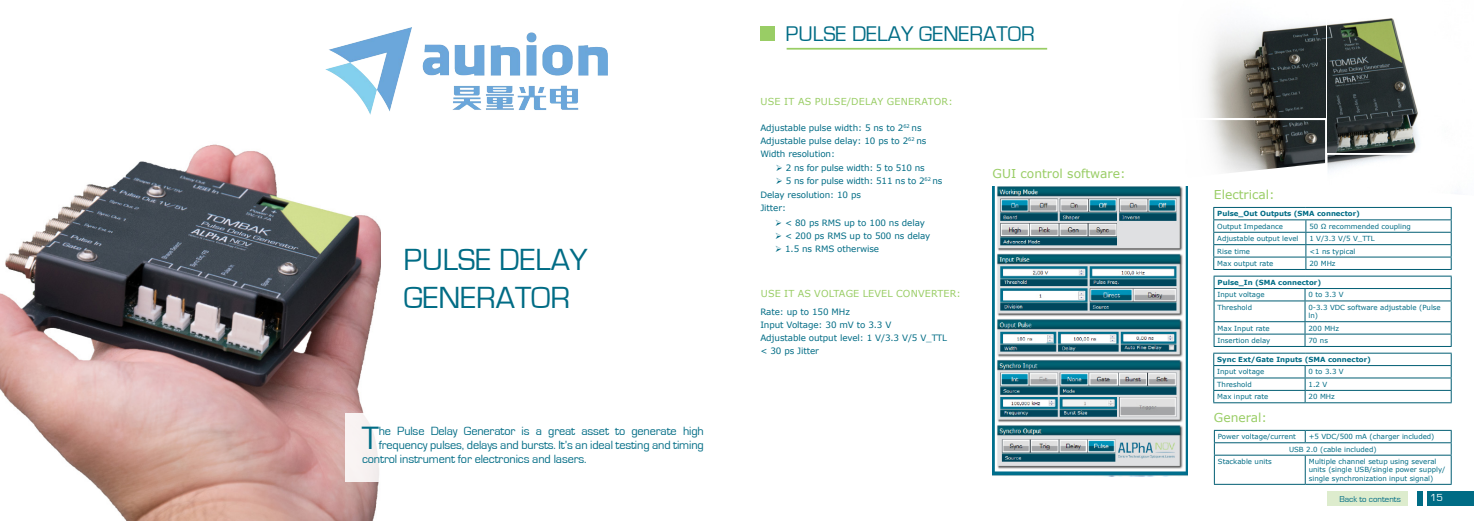
<style>
.page{position:relative;width:1474px;height:521px;background:#fff}
.page>*{position:absolute;margin:0;border:0;box-sizing:border-box;transform-origin:0 0}
.t1{font:33.25px "Eurostile";color:#006c85}
.t2{font:31.5px/37.8px "Eurostile";color:#006c85}
.t3{font:21.88px "Eurostile";color:#006c85}
.t4{font:12.25px "Eurostile";letter-spacing:-.01em;color:#006c85}
.t5{font:12.25px "Verdana";color:#99cd65}
.t6{font:10.5px "Eurostile";color:#fff}
.t7{font:9.62px "Verdana";letter-spacing:.015em;color:#99cd65}
.t8{font:8.75px "Verdana";letter-spacing:-.01em;color:#006c85}
.t9{font:8.75px "Eurostile";color:#006c85}
.t10{font:7px/8.4px "Verdana";color:#006c85}
.t11{font:700 7px "Verdana";color:#006c85}
</style>
<div class="page">
<div style="left:1426px;top:491px;width:47px;height:15px;background:#006c85"></div>
<div style="left:1416px;top:491px;width:6px;height:15px;background:#006c85"></div>
<img style="left:0;top:114px;width:381px;height:407px">
<div style="left:345px;top:413px;width:373px;height:68px;background:#fff"></div>
<hr style="left:786px;top:48px;width:261px;height:2px;background:#99cd65">
<div style="left:760px;top:26px;width:15px;height:15px;background:#99cd65"></div>
<img style="left:992px;top:186px;width:195px;height:291px">
<img style="left:1206px;top:24px;width:118px;height:94px">
<img style="left:1327px;top:18px;width:92px;height:135px">
<img style="left:1209px;top:120px;width:115px;height:53px">
<img style="left:1327px;top:155px;width:81px;height:17px">
<hr style="left:1213px;top:276px;width:91px;height:1px;background:#005d73">
<hr style="left:1304px;top:276px;width:147px;height:1px;background:#005d73">
<hr style="left:1213px;top:288px;width:91px;height:1px;background:#005d73">
<hr style="left:1304px;top:288px;width:147px;height:1px;background:#005d73">
<hr style="left:1213px;top:300px;width:91px;height:1px;background:#005d73">
<hr style="left:1304px;top:300px;width:147px;height:1px;background:#005d73">
<hr style="left:1213px;top:321px;width:91px;height:1px;background:#005d73">
<hr style="left:1304px;top:321px;width:147px;height:1px;background:#005d73">
<hr style="left:1213px;top:334px;width:91px;height:1px;background:#005d73">
<svg style="left:1213px;top:277px;width:1px;height:69px"></svg>
<hr style="left:1304px;top:334px;width:147px;height:1px;background:#005d73">
<svg style="left:1304px;top:289px;width:1px;height:57px"></svg>
<svg style="left:1450px;top:277px;width:1px;height:69px"></svg>
<hr style="left:1213px;top:346px;width:91px;height:1px;background:#005d73">
<hr style="left:1304px;top:346px;width:147px;height:1px;background:#005d73">
<hr style="left:1213px;top:207px;width:92px;height:1px;background:#005d73">
<hr style="left:1305px;top:207px;width:146px;height:1px;background:#005d73">
<hr style="left:1213px;top:219px;width:92px;height:1px;background:#005d73">
<hr style="left:1305px;top:219px;width:146px;height:1px;background:#005d73">
<hr style="left:1213px;top:232px;width:92px;height:1px;background:#005d73">
<hr style="left:1305px;top:232px;width:146px;height:1px;background:#005d73">
<hr style="left:1213px;top:244px;width:92px;height:1px;background:#005d73">
<hr style="left:1305px;top:244px;width:146px;height:1px;background:#005d73">
<hr style="left:1213px;top:257px;width:92px;height:1px;background:#005d73">
<svg style="left:1213px;top:208px;width:1px;height:61px"></svg>
<hr style="left:1305px;top:257px;width:146px;height:1px;background:#005d73">
<svg style="left:1305px;top:220px;width:1px;height:49px"></svg>
<svg style="left:1450px;top:208px;width:1px;height:61px"></svg>
<hr style="left:1213px;top:269px;width:92px;height:1px;background:#005d73">
<hr style="left:1305px;top:269px;width:146px;height:1px;background:#005d73">
<hr style="left:1213px;top:430px;width:92px;height:1px;background:#005d73">
<hr style="left:1305px;top:430px;width:146px;height:1px;background:#005d73">
<hr style="left:1213px;top:442px;width:92px;height:1px;background:#005d73">
<hr style="left:1305px;top:442px;width:146px;height:1px;background:#005d73">
<hr style="left:1213px;top:455px;width:92px;height:1px;background:#005d73">
<svg style="left:1213px;top:431px;width:1px;height:53px"></svg>
<hr style="left:1305px;top:455px;width:146px;height:1px;background:#005d73">
<svg style="left:1304px;top:456px;width:1px;height:28px"></svg>
<svg style="left:1450px;top:431px;width:1px;height:53px"></svg>
<hr style="left:1213px;top:484px;width:92px;height:1px;background:#005d73">
<hr style="left:1305px;top:484px;width:146px;height:1px;background:#005d73">
<hr style="left:1213px;top:353px;width:92px;height:1px;background:#005d73">
<hr style="left:1305px;top:353px;width:146px;height:1px;background:#005d73">
<hr style="left:1213px;top:365px;width:92px;height:1px;background:#005d73">
<hr style="left:1305px;top:365px;width:146px;height:1px;background:#005d73">
<hr style="left:1213px;top:377px;width:92px;height:1px;background:#005d73">
<hr style="left:1305px;top:377px;width:146px;height:1px;background:#005d73">
<hr style="left:1213px;top:390px;width:92px;height:1px;background:#005d73">
<svg style="left:1213px;top:354px;width:1px;height:48px"></svg>
<hr style="left:1305px;top:390px;width:146px;height:1px;background:#005d73">
<svg style="left:1304px;top:366px;width:1px;height:36px"></svg>
<svg style="left:1450px;top:354px;width:1px;height:48px"></svg>
<hr style="left:1213px;top:402px;width:92px;height:1px;background:#005d73">
<hr style="left:1305px;top:402px;width:146px;height:1px;background:#005d73">
<div style="left:1327px;top:491px;width:80px;height:15px;background:#ddeccd"></div>
<img style="left:325px;top:27px;width:282px;height:87px">
<p class="t2" style="left:403px;top:242px;width:186px">PULSE DELAY<br>GENERATOR</p>
<p class="t1" style="left:362px;top:420px;width:19px">T</p>
<p class="t4" style="left:379px;top:425px;width:326px">he Pulse Delay Generator is a great asset to generate high</p>
<p class="t4" style="left:379px;top:439px;width:326px">frequency pulses, delays and bursts. It’s an ideal testing and timing</p>
<p class="t4" style="left:362px;top:453px;width:226px">control instrument for electronics and lasers.</p>
<p class="t3" style="left:785px;top:22px;width:251px">PULSE DELAY GENERATOR</p>
<p class="t7" style="left:760px;top:95px;width:194px">USE IT AS PULSE/DELAY GENERATOR:</p>
<p class="t8" style="left:760px;top:122px;width:163px">Adjustable pulse width: 5 ns to 2<sup>62</sup> ns</p>
<p class="t8" style="left:760px;top:135px;width:167px">Adjustable pulse delay: 10 ps to 2<sup>62</sup> ns</p>
<p class="t8" style="left:760px;top:148px;width:76px">Width resolution:</p>
<p class="t8" style="left:760px;top:189px;width:102px">Delay resolution: 10 ps</p>
<p class="t8" style="left:760px;top:202px;width:27px">Jitter:</p>
<p class="t8" style="left:785px;top:162px;width:141px">2 ns for pulse width: 5 to 510 ns</p>
<p class="t8" style="left:785px;top:175px;width:158px">5 ns for pulse width: 511 ns to 2<sup>62</sup> ns</p>
<p class="t8" style="left:785px;top:217px;width:141px">&lt; 80 ps RMS up to 100 ns delay</p>
<p class="t8" style="left:785px;top:230px;width:147px">&lt; 200 ps RMS up to 500 ns delay</p>
<p class="t8" style="left:785px;top:243px;width:96px">1.5 ns RMS otherwise</p>
<p class="t7" style="left:760px;top:287px;width:201px">USE IT AS VOLTAGE LEVEL CONVERTER:</p>
<p class="t8" style="left:760px;top:305px;width:91px">Rate: up to 150 MHz</p>
<p class="t8" style="left:760px;top:318px;width:132px">Input Voltage: 30 mV to 3.3 V</p>
<p class="t8" style="left:760px;top:331px;width:188px">Adjustable output level: 1 V/3.3 V/5 V_TTL</p>
<p class="t8" style="left:760px;top:344px;width:60px">&lt; 30 ps Jitter</p>
<p class="t5" style="left:992px;top:165px;width:134px">GUI control software:</p>
<p class="t5" style="left:1213px;top:186px;width:62px">Electrical:</p>
<p class="t11" style="left:1217px;top:209px;width:144px">Pulse_Out Outputs (SMA connector)</p>
<p class="t10" style="left:1217px;top:222px;width:67px">Output Impedance</p>
<p class="t10" style="left:1309px;top:222px;width:103px">50 Ω recommended coupling</p>
<p class="t10" style="left:1217px;top:234px;width:83px">Adjustable output level</p>
<p class="t10" style="left:1309px;top:234px;width:67px">1 V/3.3 V/5 V_TTL</p>
<p class="t10" style="left:1217px;top:247px;width:34px">Rise time</p>
<p class="t10" style="left:1309px;top:247px;width:48px">&lt;1 ns typical</p>
<p class="t10" style="left:1217px;top:259px;width:58px">Max output rate</p>
<p class="t10" style="left:1309px;top:259px;width:28px">20 MHz</p>
<p class="t11" style="left:1217px;top:277px;width:105px">Pulse_In (SMA connector)</p>
<p class="t10" style="left:1217px;top:291px;width:49px">Input voltage</p>
<p class="t10" style="left:1308px;top:291px;width:37px">0 to 3.3 V</p>
<p class="t10" style="left:1217px;top:303px;width:36px">Threshold</p>
<p class="t10" style="left:1308px;top:303px;width:134px">0-3.3 VDC software adjustable (Pulse ln)</p>
<p class="t10" style="left:1217px;top:324px;width:54px">Max Input rate</p>
<p class="t10" style="left:1308px;top:324px;width:32px">200 MHz</p>
<p class="t10" style="left:1217px;top:336px;width:54px">Insertion delay</p>
<p class="t10" style="left:1308px;top:336px;width:21px">70 ns</p>
<p class="t11" style="left:1217px;top:354px;width:155px">Sync Ext/Gate Inputs (SMA connector)</p>
<p class="t10" style="left:1217px;top:368px;width:49px">Input voltage</p>
<p class="t10" style="left:1308px;top:368px;width:37px">0 to 3.3 V</p>
<p class="t10" style="left:1217px;top:380px;width:36px">Threshold</p>
<p class="t10" style="left:1308px;top:380px;width:20px">1.2 V</p>
<p class="t10" style="left:1217px;top:392px;width:53px">Max input rate</p>
<p class="t10" style="left:1308px;top:392px;width:28px">20 MHz</p>
<p class="t5" style="left:1213px;top:409px;width:55px">General:</p>
<p class="t10" style="left:1217px;top:432px;width:79px">Power voltage/current</p>
<p class="t10" style="left:1308px;top:432px;width:127px">+5 VDC/500 mA (charger included)</p>
<p class="t10" style="left:1288px;top:445px;width:89px">USB 2.0 (cable included)</p>
<p class="t10" style="left:1217px;top:457px;width:55px">Stackable units</p>
<p class="t10" style="left:1308px;top:457px;width:138px">Multiple channel setup using several units (single USB/single power supply/ single synchronization input signal)</p>
<p class="t9" style="left:1339px;top:494px;width:63px">Back to contents</p>
<h3 class="t6" style="left:1429px;top:492px;width:14px">15</h3>
</div>
